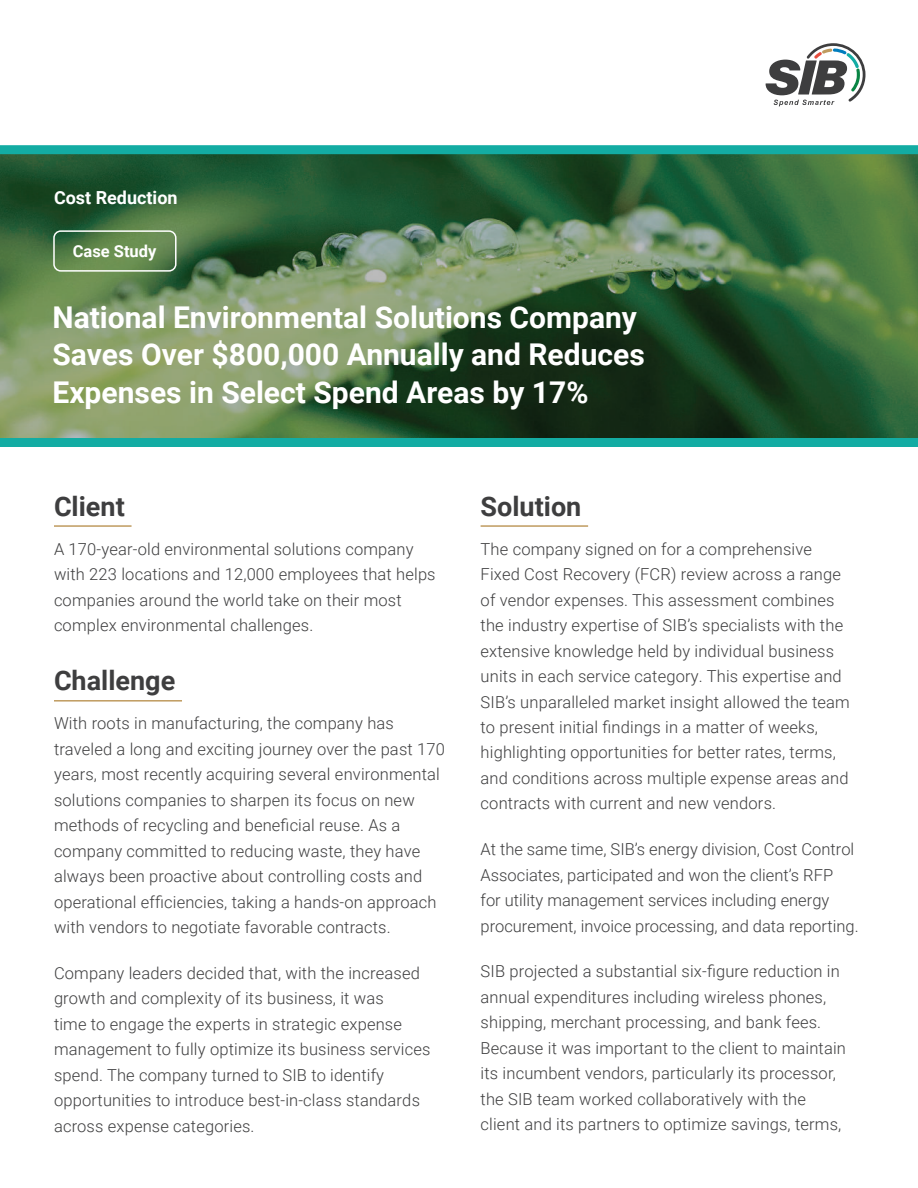
<style>
.page{position:relative;width:918px;height:1188px;background:#fff}
.page>*{position:absolute;margin:0;border:0;box-sizing:border-box;transform-origin:0 0}
.t1{font:700 30px/37.5px "Roboto";color:#fff}
.t2{font:700 27px "Roboto";color:#3e3e3f}
.t3{font:700 18px "Roboto";color:#fff}
.t4{font:300 16.5px/25.5px "Roboto";letter-spacing:.01em;color:#3e3e3f}
.t5{font:700 16.5px "Roboto";color:#fff}
</style>
<div class="page">
<svg style="left:0;top:154px;width:918px;height:284px;background:#486d44"></svg>
<hr style="left:54px;top:525px;width:78px;height:2px;background:#bf9b5f">
<hr style="left:54px;top:700px;width:128px;height:2px;background:#bf9b5f">
<div style="left:0;top:438px;width:918px;height:9px;background:#13aca3"></div>
<div style="left:0;top:145px;width:918px;height:9px;background:#13aca3"></div>
<div style="left:53px;top:230px;width:124px;height:42px;border:2px solid #fff;border-radius:7px"></div>
<svg style="left:766px;top:43px;width:100px;height:63px"></svg>
<hr style="left:481px;top:525px;width:107px;height:2px;background:#bf9b5f">
<p class="t3" style="left:54px;top:189px;width:125px">Cost Reduction</p>
<p class="t5" style="left:73px;top:244px;width:85px">Case Study</p>
<h1 class="t1" style="left:52px;top:300px;width:594px">National Environmental Solutions Company<br>Saves Over $800,000 Annually and Reduces<br>Expenses in Select Spend Areas by 17%</h1>
<h2 class="t2" style="left:54px;top:493px;width:72px">Client</h2>
<p class="t4" style="left:54px;top:537px;width:383px">A 170-year-old environmental solutions company with 223 locations and 12,000 employees that helps companies around the world take on their most complex environmental challenges.</p>
<h2 class="t2" style="left:54px;top:668px;width:123px">Challenge</h2>
<p class="t4" style="left:54px;top:712px;width:392px">With roots in manufacturing, the company has traveled a long and exciting journey over the past 170 years, most recently acquiring several environmental solutions companies to sharpen its focus on new methods of recycling and beneficial reuse. As a company committed to reducing waste, they have always been proactive about controlling costs and operational efficiencies, taking a hands-on approach with vendors to negotiate favorable contracts.</p>
<p class="t4" style="left:54px;top:961px;width:378px">Company leaders decided that, with the increased growth and complexity of its business, it was<br>time to engage the experts in strategic expense management to fully optimize its business services spend. The company turned to SIB to identify opportunities to introduce best-in-class standards across expense categories.</p>
<h2 class="t2" style="left:481px;top:493px;width:102px">Solution</h2>
<p class="t4" style="left:481px;top:537px;width:371px">The company signed on for a comprehensive Fixed Cost Recovery (FCR) review across a range of vendor expenses. This assessment combines the industry expertise of SIB’s specialists with the extensive knowledge held by individual business units in each service category. This expertise and SIB’s unparalleled market insight allowed the team to present initial findings in a matter of weeks, highlighting opportunities for better rates, terms, and conditions across multiple expense areas and contracts with current and new vendors.</p>
<p class="t4" style="left:481px;top:838px;width:380px">At the same time, SIB’s energy division, Cost Control Associates, participated and won the client’s RFP<br>for utility management services including energy procurement, invoice processing, and data reporting.</p>
<p class="t4" style="left:481px;top:958px;width:367px">SIB projected a substantial six-figure reduction in annual expenditures including wireless phones, shipping, merchant processing, and bank fees.<br>Because it was important to the client to maintain its incumbent vendors, particularly its processor, the SIB team worked collaboratively with the client and its partners to optimize savings, terms,</p>
</div>
